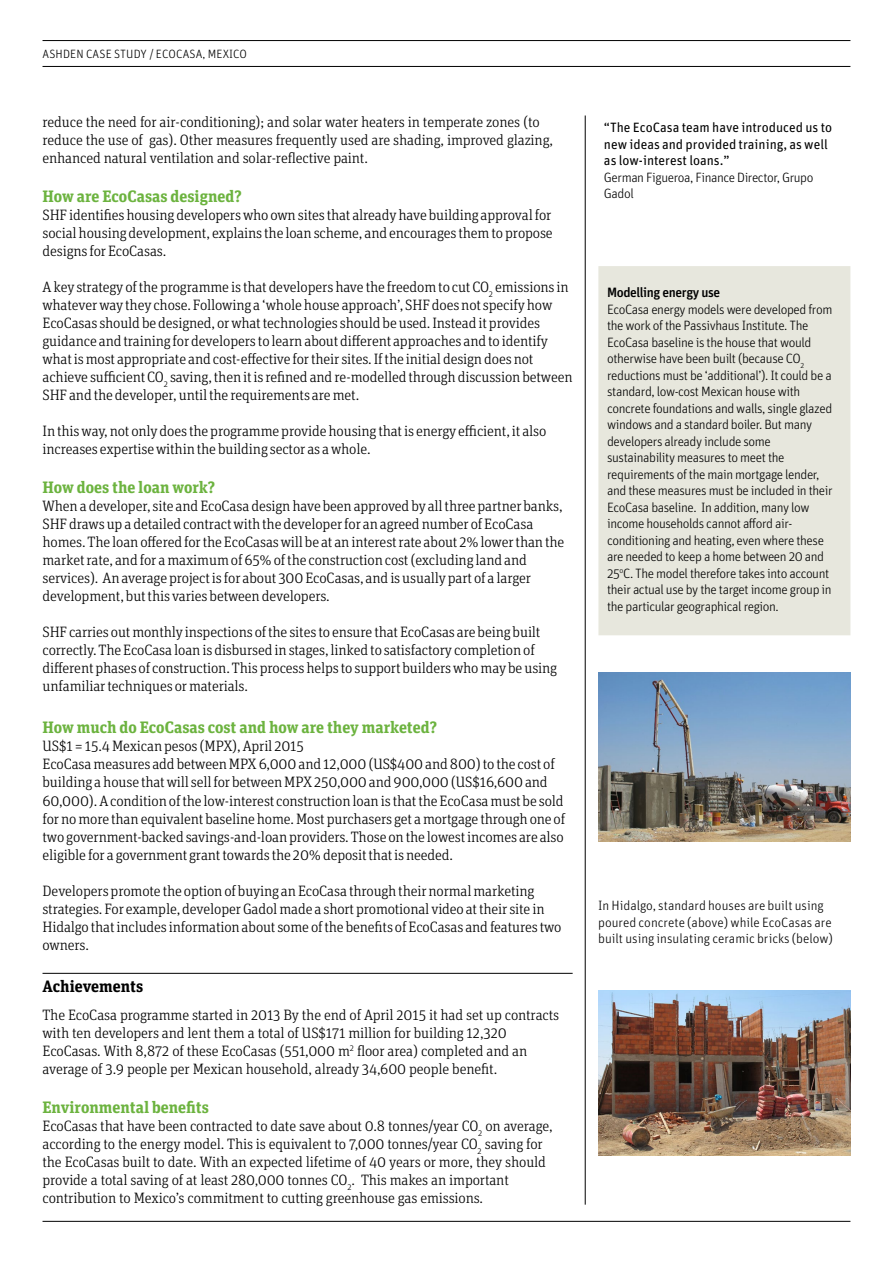
<style>
.page{position:relative;width:893px;height:1263px;background:#fff}
.page>*{position:absolute;margin:0;border:0;box-sizing:border-box;transform-origin:0 0}
.t1{font:700 16.5px "Unit Slab Pro";color:#6cb33f}
.t2{font:700 16.5px "Unit Slab Pro";color:#000}
.t3{font:300 15px/18px "Unit Slab Pro";letter-spacing:-.01em;color:#000}
.t4{font:300 13.5px/16.5px "Unit Pro";letter-spacing:-.03em;color:#000}
.t5{font:300 13.5px/16.5px "Unit Pro";color:#000}
.t6{font:13.5px/16.5px "Unit Pro";color:#000}
.t7{font:500 13.5px "Unit Pro";letter-spacing:-.03em;color:#000}
.t8{font:300 12px "Unit Pro";letter-spacing:.01em;color:#000}
</style>
<div class="page">
<div style="left:598px;top:266px;width:252px;height:369px;background:#e7e7dd"></div>
<hr style="left:43px;top:973px;width:530px;height:1px;background:#000">
<hr style="left:43px;top:1221px;width:807px;height:1px;background:#000">
<hr style="left:585px;top:116px;width:1px;height:1089px;background:#000">
<hr style="left:43px;top:40px;width:807px;height:1px;background:#000">
<hr style="left:43px;top:66px;width:807px;height:1px;background:#000">
<img style="left:598px;top:673px;width:252px;height:168px">
<img style="left:598px;top:990px;width:252px;height:165px">
<p class="t8" style="left:43px;top:47px;width:206px">ASHDEN CASE STUDY / ECOCASA, MEXICO</p>
<p class="t3" style="left:43px;top:113px;width:512px">reduce the need for air-conditioning); and solar water heaters in temperate zones (to reduce the use of gas). Other measures frequently used are shading, improved glazing, enhanced natural ventilation and solar-reflective paint.</p>
<p class="t1" style="left:43px;top:185px;width:201px">How are EcoCasas designed?</p>
<p class="t3" style="left:43px;top:206px;width:512px;text-align:justify">SHF identifies housing developers who own sites that already have building approval for social housing development, explains the loan scheme, and encourages them to propose designs for EcoCasas.</p>
<p class="t3" style="left:43px;top:278px;width:532px">A key strategy of the programme is that developers have the freedom to cut CO<sub>2</sub> emissions in whatever way they chose. Following a ‘whole house approach’, SHF does not specify how EcoCasas should be designed, or what technologies should be used. Instead it provides guidance and training for developers to learn about different approaches and to identify what is most appropriate and cost-effective for their sites. If the initial design does not achieve sufficient CO<sub>2</sub> saving, then it is refined and re-modelled through discussion between SHF and the developer, until the requirements are met.</p>
<p class="t3" style="left:43px;top:422px;width:505px">In this way, not only does the programme provide housing that is energy efficient, it also increases expertise within the building sector as a whole.</p>
<p class="t1" style="left:43px;top:476px;width:174px">How does the loan work?</p>
<p class="t3" style="left:43px;top:497px;width:523px">When a developer, site and EcoCasa design have been approved by all three partner banks, SHF draws up a detailed contract with the developer for an agreed number of EcoCasa homes. The loan offered for the EcoCasas will be at an interest rate about 2% lower than the market rate, and for a maximum of 65% of the construction cost (excluding land and services). An average project is for about 300 EcoCasas, and is usually part of a larger development, but this varies between developers.</p>
<p class="t3" style="left:43px;top:623px;width:516px">SHF carries out monthly inspections of the sites to ensure that EcoCasas are being built correctly. The EcoCasa loan is disbursed in stages, linked to satisfactory completion of different phases of construction. This process helps to support builders who may be using unfamiliar techniques or materials.</p>
<p class="t1" style="left:43px;top:716px;width:396px">How much do EcoCasas cost and how are they marketed?</p>
<p class="t3" style="left:43px;top:737px;width:524px">US$1 = 15.4 Mexican pesos (MPX), April 2015<br>EcoCasa measures add between MPX 6,000 and 12,000 (US$400 and 800) to the cost of building a house that will sell for between MPX 250,000 and 900,000 (US$16,600 and 60,000). A condition of the low-interest construction loan is that the EcoCasa must be sold for no more than equivalent baseline home. Most purchasers get a mortgage through one of two government-backed savings-and-loan providers. Those on the lowest incomes are also eligible for a government grant towards the 20% deposit that is needed.</p>
<p class="t3" style="left:43px;top:881px;width:521px">Developers promote the option of buying an EcoCasa through their normal marketing strategies. For example, developer Gadol made a short promotional video at their site in Hidalgo that includes information about some of the benefits of EcoCasas and features two owners.</p>
<p class="t2" style="left:43px;top:974px;width:102px">Achievements</p>
<p class="t3" style="left:43px;top:1005px;width:518px">The EcoCasa programme started in 2013 By the end of April 2015 it had set up contracts with ten developers and lent them a total of US$171 million for building 12,320<br>EcoCasas. With 8,872 of these EcoCasas (551,000 m<sup>2</sup> floor area) completed and an average of 3.9 people per Mexican household, already 34,600 people benefit.</p>
<p class="t1" style="left:43px;top:1095px;width:168px">Environmental benefits</p>
<p class="t3" style="left:43px;top:1116px;width:512px">EcoCasas that have been contracted to date save about 0.8 tonnes/year CO<sub>2</sub> on average, according to the energy model. This is equivalent to 7,000 tonnes/year CO<sub>2</sub> saving for the EcoCasas built to date. With an expected lifetime of 40 years or more, they should provide a total saving of at least 280,000 tonnes CO<sub>2</sub>. This makes an important contribution to Mexico’s commitment to cutting greenhouse gas emissions.</p>
<p class="t6" style="left:604px;top:119px;width:230px">“The EcoCasa team have introduced us to new ideas and provided training, as well as low-interest loans.”</p>
<p class="t4" style="left:604px;top:169px;width:211px">German Figueroa, Finance Director, Grupo<br>Gadol</p>
<p class="t7" style="left:607px;top:284px;width:115px">Modelling energy use</p>
<p class="t4" style="left:607px;top:301px;width:227px">EcoCasa energy models were developed from the work of the Passivhaus Institute. The EcoCasa baseline is the house that would otherwise have been built (because CO<sub>2 </sub>reductions must be ‘additional’). It could be a standard, low-cost Mexican house with concrete foundations and walls, single glazed windows and a standard boiler. But many developers already include some sustainability measures to meet the requirements of the main mortgage lender, and these measures must be included in their EcoCasa baseline. In addition, many low income households cannot afford air&shy;conditioning and heating, even where these are needed to keep a home between 20 and 25<sup>o</sup>C. The model therefore takes into account their actual use by the target income group in the particular geographical region.</p>
<p class="t5" style="left:598px;top:897px;width:236px">In Hidalgo, standard houses are built using poured concrete (above) while EcoCasas are built using insulating ceramic bricks (below)</p>
</div>
